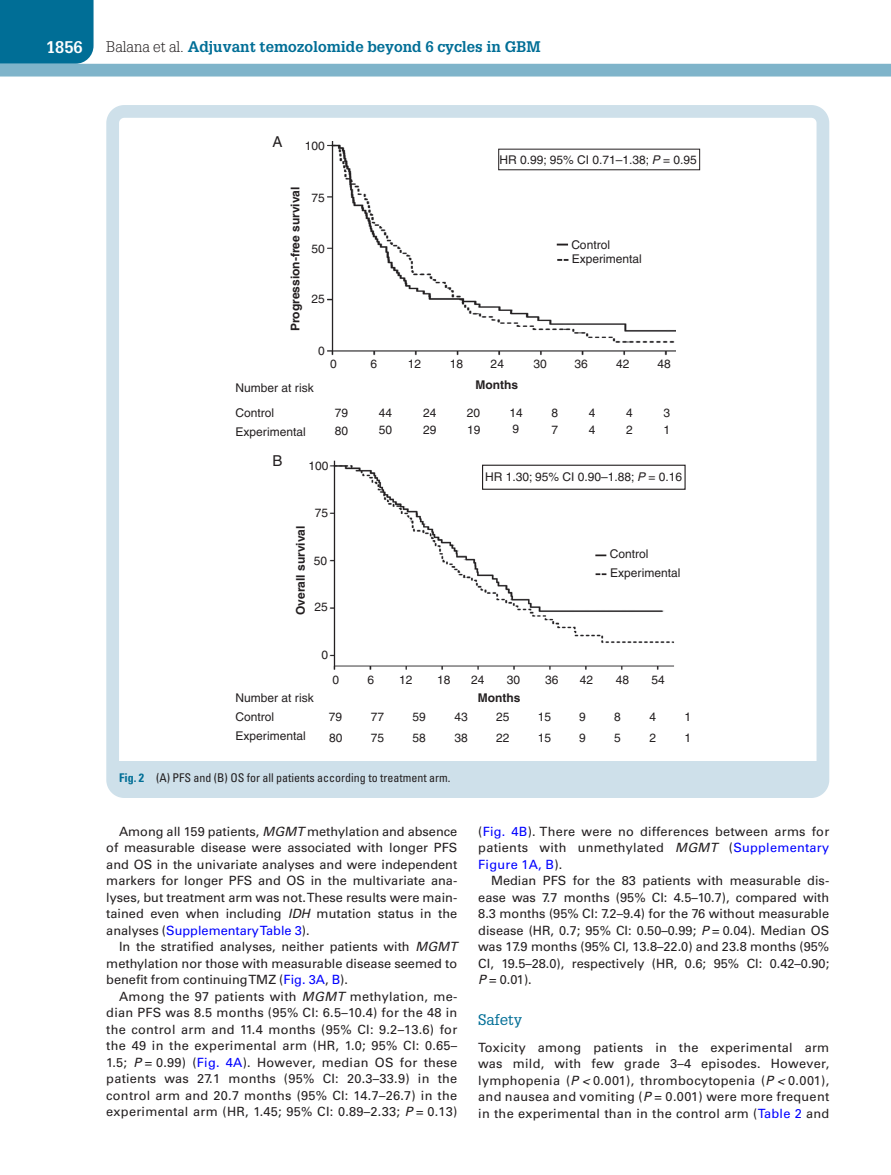
<style>
.page{position:relative;width:891px;height:1175px;background:#fff}
.page>*{position:absolute;margin:0;border:0;box-sizing:border-box;transform-origin:0 0}
.t1{font:700 16.5px "Glypha LT Std";color:#fff}
.t2{font:700 15px "Glypha LT Std";color:#006e96}
.t3{font:15px "Glypha LT Std";color:#006e96}
.t4{font:15px "Helvetica";color:#231f20}
.t5{font:12.75px/16.5px "Univers LT Std";color:#231f20;text-align:justify}
.t6{font:12px/20.7px "Helvetica";color:#231f20}
.t7{font:condensed 12px "Univers LT Std";color:#231f20}
.t8{font:700 12px "Helvetica";color:#231f20}
.s1{font-weight:300;color:#231f20}
.s2{font-style:italic}
.s3{font-weight:700;color:#006e96}
.s4{color:#00f}
</style>
<div class="page">
<div style="left:0;top:0;width:94px;height:64px;background:#006e96"></div>
<div style="left:0;top:64px;width:891px;height:12px;background:#7fb4ca"></div>
<div style="left:110px;top:761px;width:716px;height:28px;background:#cee0ea"></div>
<img style="left:328px;top:141px;width:347px;height:528px">
<div style="left:482px;top:464px;width:204px;height:26px;border:1px solid #231f20"></div>
<div style="left:106px;top:105px;width:723px;height:693px;border:13px solid #cee0ea;border-radius:12px"></div>
<p class="t1" style="left:46px;top:37px;width:38px">1856</p>
<p class="t2" style="left:106px;top:37px;width:436px"><span class="s1">Balana et al.</span> Adjuvant temozolomide beyond 6 cycles in GBM</p>
<p class="t4" style="left:273px;top:133px;width:12px">A</p>
<p class="t6" style="left:305px;top:135px;width:22px">100</p>
<p class="t6" style="left:500px;top:149px;width:199px">HR 0.99; 95% CI 0.71–1.38; <span class="s2">P</span> = 0.95</p>
<p class="t8" style="left:288px;top:331px;width:146px;rotate:-90deg">Progression-free survival</p>
<p class="t6" style="left:311px;top:187px;width:15px">75</p>
<p class="t6" style="left:311px;top:238px;width:15px">50</p>
<p class="t6" style="left:311px;top:289px;width:15px">25</p>
<p class="t6" style="left:318px;top:340px;width:8px">0</p>
<p class="t6" style="left:571px;top:237px;width:72px;line-height:14.7px">Control<br>Experimental</p>
<p class="t6" style="left:330px;top:354px;width:8px">0</p>
<p class="t6" style="left:370px;top:354px;width:8px">6</p>
<p class="t6" style="left:408px;top:354px;width:15px">12</p>
<p class="t6" style="left:450px;top:354px;width:15px">18</p>
<p class="t6" style="left:491px;top:354px;width:15px">24</p>
<p class="t6" style="left:533px;top:354px;width:15px">30</p>
<p class="t6" style="left:574px;top:354px;width:15px">36</p>
<p class="t6" style="left:616px;top:354px;width:15px">42</p>
<p class="t6" style="left:658px;top:354px;width:15px">48</p>
<p class="t6" style="left:236px;top:377px;width:80px">Number at risk</p>
<p class="t8" style="left:475px;top:377px;width:44px">Months</p>
<p class="t6" style="left:236px;top:402px;width:40px">Control</p>
<p class="t6" style="left:335px;top:402px;width:15px">79</p>
<p class="t6" style="left:379px;top:402px;width:15px">44</p>
<p class="t6" style="left:423px;top:402px;width:15px">24</p>
<p class="t6" style="left:467px;top:402px;width:15px">20</p>
<p class="t6" style="left:509px;top:402px;width:15px">14</p>
<p class="t6" style="left:551px;top:402px;width:8px">8</p>
<p class="t6" style="left:589px;top:402px;width:8px">4</p>
<p class="t6" style="left:626px;top:402px;width:8px">4</p>
<p class="t6" style="left:663px;top:402px;width:8px">3</p>
<p class="t6" style="left:236px;top:421px;width:72px">Experimental</p>
<p class="t6" style="left:335px;top:421px;width:15px">80</p>
<p class="t6" style="left:379px;top:419px;width:15px">50</p>
<p class="t6" style="left:423px;top:419px;width:15px">29</p>
<p class="t6" style="left:467px;top:419px;width:15px">19</p>
<p class="t6" style="left:512px;top:419px;width:8px">9</p>
<p class="t6" style="left:551px;top:419px;width:8px">7</p>
<p class="t6" style="left:589px;top:419px;width:8px">4</p>
<p class="t6" style="left:626px;top:419px;width:8px">2</p>
<p class="t6" style="left:663px;top:419px;width:8px">1</p>
<p class="t4" style="left:273px;top:452px;width:12px">B</p>
<p class="t6" style="left:309px;top:455px;width:22px">100</p>
<p class="t8" style="left:293px;top:615px;width:91px;rotate:-90deg">Overall survival</p>
<p class="t6" style="left:315px;top:502px;width:15px">75</p>
<p class="t6" style="left:314px;top:550px;width:15px">50</p>
<p class="t6" style="left:315px;top:597px;width:15px">25</p>
<p class="t6" style="left:485px;top:466px;width:199px">HR 1.30; 95% CI 0.90–1.88; <span class="s2">P</span> = 0.16</p>
<p class="t6" style="left:610px;top:545px;width:72px;line-height:18.8px">Control<br>Experimental</p>
<p class="t6" style="left:322px;top:644px;width:8px">0</p>
<p class="t6" style="left:333px;top:669px;width:8px">0</p>
<p class="t6" style="left:367px;top:669px;width:8px">6</p>
<p class="t6" style="left:399px;top:669px;width:15px">12</p>
<p class="t6" style="left:437px;top:669px;width:15px">18</p>
<p class="t6" style="left:471px;top:669px;width:15px">24</p>
<p class="t6" style="left:507px;top:669px;width:15px">30</p>
<p class="t6" style="left:545px;top:669px;width:15px">36</p>
<p class="t6" style="left:580px;top:669px;width:15px">42</p>
<p class="t6" style="left:616px;top:669px;width:15px">48</p>
<p class="t6" style="left:652px;top:669px;width:15px">54</p>
<p class="t6" style="left:236px;top:687px;width:80px">Number at risk</p>
<p class="t8" style="left:478px;top:690px;width:44px">Months</p>
<p class="t6" style="left:236px;top:706px;width:40px">Control</p>
<p class="t6" style="left:329px;top:706px;width:15px">79</p>
<p class="t6" style="left:371px;top:706px;width:15px">77</p>
<p class="t6" style="left:413px;top:706px;width:15px">59</p>
<p class="t6" style="left:454px;top:706px;width:15px">43</p>
<p class="t6" style="left:496px;top:706px;width:15px">25</p>
<p class="t6" style="left:538px;top:706px;width:15px">15</p>
<p class="t6" style="left:579px;top:706px;width:8px">9<br>9</p>
<p class="t6" style="left:614px;top:706px;width:8px">8<br>5</p>
<p class="t6" style="left:649px;top:706px;width:8px">4</p>
<p class="t6" style="left:685px;top:706px;width:8px">1</p>
<p class="t6" style="left:236px;top:725px;width:72px">Experimental</p>
<p class="t6" style="left:329px;top:727px;width:15px">80</p>
<p class="t6" style="left:371px;top:727px;width:15px">75</p>
<p class="t6" style="left:413px;top:727px;width:15px">58</p>
<p class="t6" style="left:454px;top:727px;width:15px">38</p>
<p class="t6" style="left:496px;top:727px;width:15px">22</p>
<p class="t6" style="left:538px;top:727px;width:15px">15</p>
<p class="t6" style="left:649px;top:727px;width:8px">2</p>
<p class="t6" style="left:685px;top:727px;width:8px">1</p>
<p class="t7" style="left:119px;top:770px;width:333px"><span class="s3">Fig. 2</span> (A) PFS and (B) OS for all patients according to treatment arm.</p>
<p class="t5" style="left:106px;top:823px;width:353px;text-indent:13px">Among all 159 patients, <span class="s2">MGMT</span> methylation and absence of measurable disease were associated with longer PFS and OS in the univariate analyses and were independent markers for longer PFS and OS in the multivariate ana&shy;lyses, but treatment arm was not. These results were main&shy;tained even when including <span class="s2">IDH</span> mutation status in the analyses (<span class="s4">Supplementary Table 3</span>).</p>
<p class="t5" style="left:106px;top:938px;width:353px;text-indent:13px">In the stratified analyses, neither patients with <span class="s2">MGMT </span>methylation nor those with measurable disease seemed to benefit from continuing TMZ (<span class="s4">Fig. 3A</span>, <span class="s4">B</span>).</p>
<p class="t5" style="left:106px;top:988px;width:353px;text-indent:13px">Among the 97 patients with <span class="s2">MGMT</span> methylation, me&shy;dian PFS was 8.5 months (95% CI: 6.5–10.4) for the 48 in the control arm and 11.4 months (95% CI: 9.2–13.6) for the 49 in the experimental arm (HR, 1.0; 95% CI: 0.65– 1.5; <span class="s2">P</span> = 0.99) (<span class="s4">Fig. 4A</span>). However, median OS for these patients was 27.1 months (95% CI: 20.3–33.9) in the control arm and 20.7 months (95% CI: 14.7–26.7) in the experimental arm (HR, 1.45; 95% CI: 0.89–2.33; <span class="s2">P</span> = 0.13)</p>
<p class="t5" style="left:478px;top:823px;width:353px">(<span class="s4">Fig. 4B</span>). There were no differences between arms for patients with unmethylated <span class="s2">MGMT</span> (<span class="s4">Supplementary Figure 1A, B</span>).</p>
<p class="t5" style="left:478px;top:872px;width:353px;text-indent:13px">Median PFS for the 83 patients with measurable dis&shy;ease was 7.7 months (95% CI: 4.5–10.7), compared with 8.3 months (95% CI: 7.2–9.4) for the 76 without measurable disease (HR, 0.7; 95% CI: 0.50–0.99; <span class="s2">P</span> = 0.04). Median OS was 17.9 months (95% CI, 13.8–22.0) and 23.8 months (95% CI, 19.5–28.0), respectively (HR, 0.6; 95% CI: 0.42–0.90; <span class="s2">P</span> = 0.01).</p>
<p class="t3" style="left:478px;top:1010px;width:45px">Safety</p>
<p class="t5" style="left:478px;top:1039px;width:353px">Toxicity among patients in the experimental arm was mild, with few grade 3–4 episodes. However, lymphopenia (<span class="s2">P &lt;</span> 0.001), thrombocytopenia (<span class="s2">P &lt;</span> 0.001), and nausea and vomiting (<span class="s2">P</span> = 0.001) were more frequent in the experimental than in the control arm (<span class="s4">Table 2</span> and</p>
</div>
